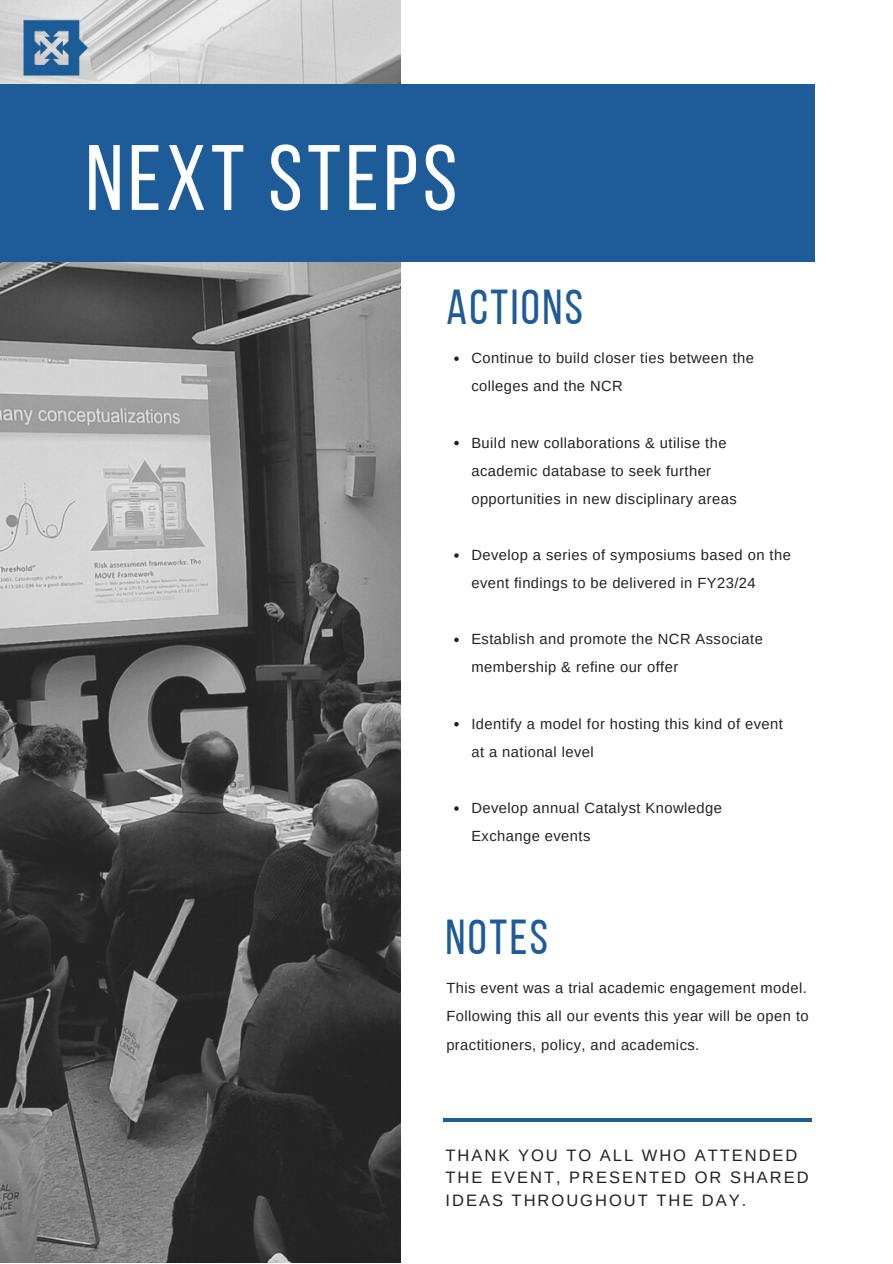
<style>
.page{position:relative;width:893px;height:1264px;background:#fff}
.page>*{position:absolute;margin:0;border:0;box-sizing:border-box;transform-origin:0 0}
.t1{font:92.55px "Bebas Neue";letter-spacing:.05em;color:#fff}
.t2{font:48.9px "Bebas Neue";letter-spacing:.05em;color:#1d5c98}
.t3{font:16.5px/22.5px "Arimo";letter-spacing:.12em;color:#222}
.t4{font:14.7px/28px "Arimo";letter-spacing:.03em;color:#222}
</style>
<div class="page">
<img style="left:0;top:0;width:400px;height:1262px">
<div style="left:0;top:85px;width:814px;height:176px;background:#1d5c98"></div>
<hr style="left:443px;top:1118px;width:369px;height:3px;background:#1d5c98">
<img style="left:7px;top:16px;width:89px;height:69px">
<svg style="left:454px;top:356px;width:4px;height:5px"></svg>
<svg style="left:454px;top:441px;width:4px;height:4px"></svg>
<svg style="left:454px;top:553px;width:4px;height:5px"></svg>
<svg style="left:454px;top:637px;width:4px;height:5px"></svg>
<svg style="left:454px;top:722px;width:4px;height:4px"></svg>
<svg style="left:454px;top:806px;width:4px;height:4px"></svg>
<p class="t1" style="left:85px;top:140px;width:373px">NEXT STEPS</p>
<p class="t2" style="left:446px;top:287px;width:138px">ACTIONS</p>
<p class="t4" style="left:471px;top:344px;width:284px">Continue to build closer ties between the colleges and the NCR</p>
<p class="t4" style="left:471px;top:428px;width:267px">Build new collaborations &amp; utilise the academic database to seek further opportunities in new disciplinary areas</p>
<p class="t4" style="left:471px;top:541px;width:321px">Develop a series of symposiums based on the event findings to be delivered in FY23/24</p>
<p class="t4" style="left:471px;top:625px;width:293px">Establish and promote the NCR Associate membership &amp; refine our offer</p>
<p class="t4" style="left:471px;top:709px;width:313px">Identify a model for hosting this kind of event at a national level</p>
<p class="t4" style="left:471px;top:794px;width:252px">Develop annual Catalyst Knowledge<br>Exchange events</p>
<p class="t2" style="left:445px;top:916px;width:104px">NOTES</p>
<p class="t4" style="left:446px;top:974px;width:364px">This event was a trial academic engagement model.<br>Following this all our events this year will be open to practitioners, policy, and academics.</p>
<p class="t3" style="left:445px;top:1143px;width:365px">THANK YOU TO ALL WHO ATTENDED<br>THE EVENT, PRESENTED OR SHARED<br>IDEAS THROUGHOUT THE DAY.</p>
</div>
